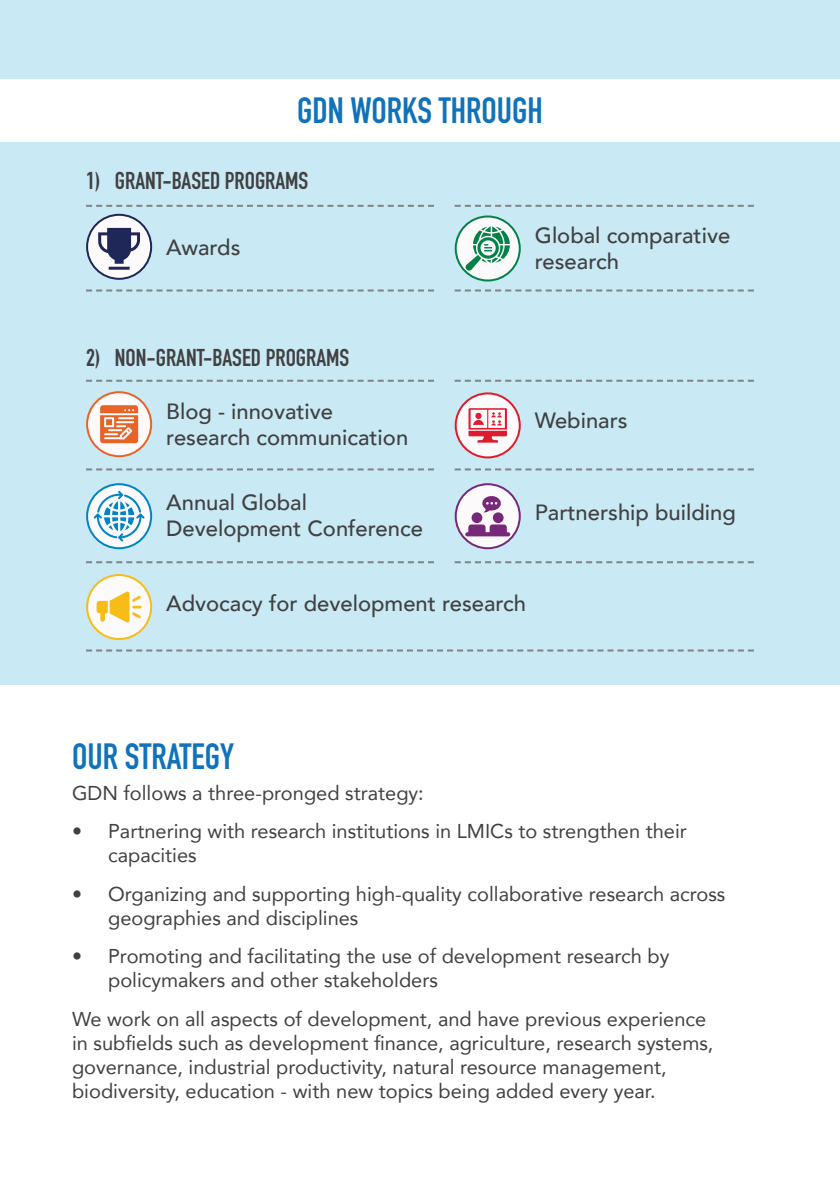
<style>
.page{position:relative;width:840px;height:1191px;background:#fff}
.page>*{position:absolute;margin:0;border:0;box-sizing:border-box;transform-origin:0 0}
.t1{font:700 36px "DIN Condensed";color:#1072ba}
.t2{font:700 24px "DIN Condensed";color:#414042}
.t3{font:500 22px/26px "Avenir";color:#414042}
.t4{font:20px/24px "Avenir";color:#414042}
</style>
<div class="page">
<div style="left:0;top:0;width:839px;height:684px;background:#c9eaf4"></div>
<div style="left:455px;top:484px;width:64px;height:64px;background:#fcfafa;border-radius:50%"></div>
<div style="left:454px;top:483px;width:66px;height:66px;border:2px solid #77287b;border-radius:50%"></div>
<svg style="left:87px;top:215px;width:64px;height:64px"></svg>
<div style="left:86px;top:214px;width:66px;height:66px;border:2px solid #1f2759;border-radius:50%"></div>
<svg style="left:98px;top:228px;width:42px;height:42px;background:#8184a0"></svg>
<svg style="left:87px;top:392px;width:64px;height:64px;background:#faede8"></svg>
<div style="left:86px;top:391px;width:66px;height:66px;border:2px solid #e76426;border-radius:50%"></div>
<svg style="left:100px;top:405px;width:38px;height:38px"></svg>
<svg style="left:87px;top:484px;width:64px;height:64px"></svg>
<div style="left:86px;top:483px;width:66px;height:66px;border:2px solid #0084c4;border-radius:50%"></div>
<svg style="left:94px;top:491px;width:50px;height:50px;background:#b0d6e9"></svg>
<svg style="left:465px;top:524px;width:45px;height:12px"></svg>
<svg style="left:482px;top:496px;width:19px;height:16px"></svg>
<div style="left:471px;top:512px;width:11px;height:11px;background:#77287b;border-radius:50%"></div>
<div style="left:492px;top:512px;width:11px;height:11px;background:#77287b;border-radius:50%"></div>
<div style="left:87px;top:575px;width:64px;height:64px;background:#fcfafa;border-radius:50%"></div>
<div style="left:86px;top:574px;width:66px;height:66px;border:2px solid #f8bc19;border-radius:50%"></div>
<svg style="left:96px;top:591px;width:46px;height:32px"></svg>
<svg style="left:86px;top:289px;width:348px;height:2px"></svg>
<svg style="left:86px;top:468px;width:348px;height:2px"></svg>
<svg style="left:86px;top:561px;width:348px;height:2px"></svg>
<svg style="left:86px;top:649px;width:667px;height:2px"></svg>
<svg style="left:454px;top:561px;width:299px;height:2px"></svg>
<svg style="left:86px;top:205px;width:348px;height:2px"></svg>
<svg style="left:86px;top:380px;width:348px;height:2px"></svg>
<div style="left:455px;top:393px;width:64px;height:64px;background:#fcfafa;border-radius:50%"></div>
<div style="left:454px;top:392px;width:66px;height:66px;border:2px solid #dd1d2f;border-radius:50%"></div>
<svg style="left:468px;top:408px;width:38px;height:34px"></svg>
<svg style="left:454px;top:468px;width:299px;height:2px"></svg>
<svg style="left:454px;top:380px;width:299px;height:2px"></svg>
<svg style="left:454px;top:289px;width:299px;height:2px"></svg>
<svg style="left:454px;top:205px;width:299px;height:2px"></svg>
<svg style="left:455px;top:216px;width:64px;height:64px"></svg>
<div style="left:454px;top:215px;width:66px;height:66px;border:2px solid #028248;border-radius:50%"></div>
<svg style="left:465px;top:226px;width:44px;height:45px;background:#9fcdb8"></svg>
<div style="left:0;top:79px;width:839px;height:63px;background:#fff"></div>
<h1 class="t1" style="left:297px;top:86px;width:247px">GDN WORKS THROUGH</h1>
<p class="t2" style="left:86px;top:164px;width:224px">1) GRANT-BASED PROGRAMS</p>
<p class="t3" style="left:166px;top:233px;width:76px">Awards</p>
<p class="t3" style="left:534px;top:221px;width:197px">Global comparative research</p>
<p class="t2" style="left:86px;top:341px;width:264px">2) NON-GRANT-BASED PROGRAMS</p>
<p class="t3" style="left:166px;top:397px;width:243px">Blog - innovative research communication</p>
<p class="t3" style="left:166px;top:488px;width:258px">Annual Global<br>Development Conference</p>
<p class="t3" style="left:534px;top:406px;width:94px">Webinars</p>
<p class="t3" style="left:534px;top:497px;width:202px">Partnership building</p>
<p class="t3" style="left:166px;top:589px;width:361px">Advocacy for development research</p>
<h1 class="t1" style="left:72px;top:732px;width:163px">OUR STRATEGY</h1>
<p class="t4" style="left:72px;top:780px;width:353px">GDN follows a three-pronged strategy:</p>
<p class="t4" style="left:108px;top:819px;width:580px;text-indent:-36px">• Partnering with research institutions in LMICs to strengthen their capacities</p>
<p class="t4" style="left:108px;top:881px;width:618px;text-indent:-36px">• Organizing and supporting high-quality collaborative research across geographies and disciplines</p>
<p class="t4" style="left:108px;top:943px;width:562px;text-indent:-36px">• Promoting and facilitating the use of development research by policymakers and other stakeholders</p>
<p class="t4" style="left:72px;top:1006px;width:642px">We work on all aspects of development, and have previous experience in subfields such as development finance, agriculture, research systems, governance, industrial productivity, natural resource management, biodiversity, education - with new topics being added every year.</p>
</div>
